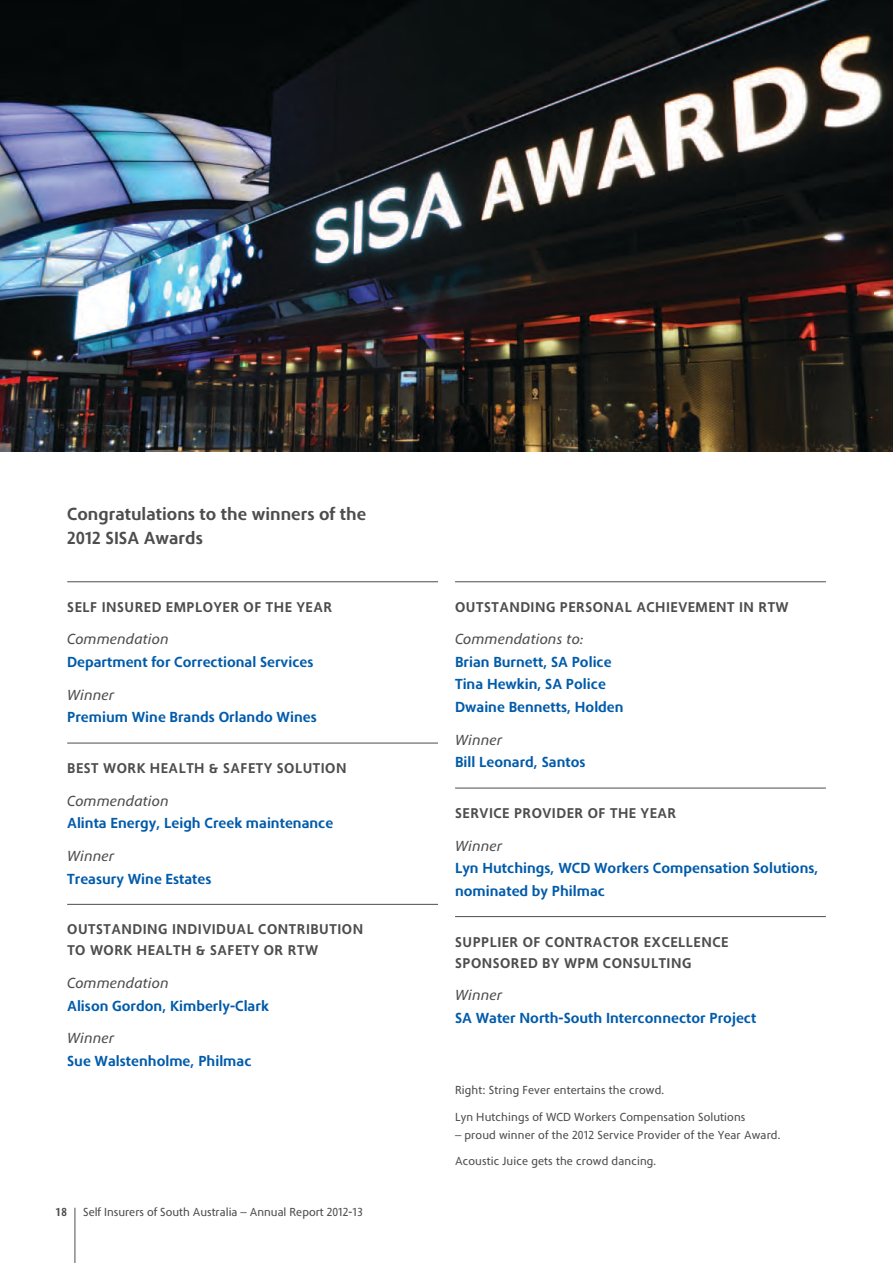
<style>
.page{position:relative;width:893px;height:1263px;background:#fff}
.page>*{position:absolute;margin:0;border:0;box-sizing:border-box;transform-origin:0 0}
.t1{font:700 18px/24px "Phoenica STD";color:#4d4d4f}
.t2{font:700 15px/22.5px "Phoenica STD";color:#005bab}
.t3{font:italic 15px "Phoenica STD";letter-spacing:.01em;color:#4d4d4f}
.t4{font:700 14.55px "Phoenica STD";letter-spacing:.035em;color:#4d4d4f}
.t5{font:12px "Phoenica STD";letter-spacing:.01em;color:#4d4d4f}
.t6{font:700 12px "Phoenica STD";color:#4d4d4f}
</style>
<div class="page">
<hr style="left:75px;top:1208px;width:1px;height:55px;background:#4d4d4f">
<img style="left:0;top:0;width:893px;height:451px">
<hr style="left:67px;top:581px;width:371px;height:1px;background:#4d4d4f">
<hr style="left:67px;top:743px;width:371px;height:1px;background:#4d4d4f">
<hr style="left:67px;top:904px;width:371px;height:1px;background:#4d4d4f">
<hr style="left:455px;top:581px;width:371px;height:1px;background:#4d4d4f">
<hr style="left:455px;top:788px;width:371px;height:1px;background:#4d4d4f">
<hr style="left:455px;top:916px;width:371px;height:1px;background:#4d4d4f">
<p class="t1" style="left:67px;top:502px;width:301px">Congratulations to the winners of the<br>2012 SISA Awards</p>
<p class="t4" style="left:67px;top:599px;width:16px">Self</p>
<p class="t4" style="left:102px;top:599px;width:26px">Insured</p>
<p class="t4" style="left:166px;top:599px;width:31px">Employer</p>
<p class="t4" style="left:244px;top:599px;width:32px">of the</p>
<p class="t4" style="left:296px;top:599px;width:19px">Year</p>
<p class="t3" style="left:67px;top:632px;width:103px">Commendation</p>
<p class="t2" style="left:67px;top:651px;width:248px">Department for Correctional Services</p>
<p class="t3" style="left:67px;top:687px;width:49px">Winner</p>
<p class="t2" style="left:67px;top:706px;width:251px">Premium Wine Brands Orlando Wines</p>
<p class="t4" style="left:67px;top:760px;width:17px">Best</p>
<p class="t4" style="left:103px;top:760px;width:25px">Work</p>
<p class="t4" style="left:150px;top:760px;width:21px">Health</p>
<p class="t4" style="left:209px;top:760px;width:31px">&amp; Safety</p>
<p class="t4" style="left:277px;top:760px;width:17px">Solutio</p>
<p class="t4" style="left:336px;top:760px;width:12px">n</p>
<p class="t3" style="left:67px;top:793px;width:103px">Commendation</p>
<p class="t2" style="left:67px;top:812px;width:268px">Alinta Energy, Leigh Creek maintenance</p>
<p class="t3" style="left:67px;top:848px;width:49px">Winner</p>
<p class="t2" style="left:67px;top:868px;width:146px">Treasury Wine Estates</p>
<p class="t4" style="left:67px;top:922px;width:21px">Outsta</p>
<p class="t4" style="left:122px;top:922px;width:76px">nding Individual</p>
<p class="t4" style="left:258px;top:922px;width:40px">Contributio</p>
<p class="t4" style="left:353px;top:922px;width:12px">n</p>
<p class="t4" style="left:67px;top:943px;width:47px">to Work</p>
<p class="t4" style="left:137px;top:943px;width:21px">Health</p>
<p class="t4" style="left:196px;top:943px;width:31px">&amp; Safety</p>
<p class="t4" style="left:264px;top:943px;width:56px">or RTW</p>
<p class="t3" style="left:67px;top:975px;width:103px">Commendation</p>
<p class="t2" style="left:67px;top:995px;width:203px">Alison Gordon, Kimberly-Clark</p>
<p class="t3" style="left:67px;top:1030px;width:49px">Winner</p>
<p class="t2" style="left:67px;top:1050px;width:186px">Sue Walstenholme, Philmac</p>
<p class="t6" style="left:56px;top:1206px;width:13px">18</p>
<p class="t5" style="left:83px;top:1206px;width:281px">Self Insurers of South Australia – Annual Report 2012-13</p>
<p class="t4" style="left:455px;top:599px;width:21px">Outsta</p>
<p class="t4" style="left:509px;top:599px;width:69px">nding Perso</p>
<p class="t4" style="left:604px;top:599px;width:52px">nal Achieve</p>
<p class="t4" style="left:695px;top:599px;width:95px">ment in RTW</p>
<p class="t3" style="left:455px;top:632px;width:130px">Commendations to:</p>
<p class="t2" style="left:455px;top:651px;width:170px">Brian Burnett, SA Police<br>Tina Hewkin, SA Police<br>Dwaine Bennetts, Holden</p>
<p class="t3" style="left:455px;top:732px;width:49px">Winner</p>
<p class="t2" style="left:455px;top:751px;width:132px">Bill Leonard, Santos</p>
<p class="t4" style="left:455px;top:805px;width:16px">Service</p>
<p class="t4" style="left:514px;top:805px;width:18px">Provider</p>
<p class="t4" style="left:588px;top:805px;width:32px">of the</p>
<p class="t4" style="left:641px;top:805px;width:19px">Year</p>
<p class="t3" style="left:455px;top:838px;width:49px">Winner</p>
<p class="t2" style="left:455px;top:857px;width:365px">Lyn Hutchings, WCD Workers Compensation Solutions, nominated by Philmac</p>
<p class="t4" style="left:455px;top:934px;width:17px">Supplier</p>
<p class="t4" style="left:523px;top:934px;width:63px">of Contractor</p>
<p class="t4" style="left:644px;top:934px;width:27px">Excelle</p>
<p class="t4" style="left:701px;top:934px;width:20px">nce</p>
<p class="t4" style="left:455px;top:955px;width:10px">spo</p>
<p class="t4" style="left:482px;top:955px;width:21px">nsored</p>
<p class="t4" style="left:542px;top:955px;width:100px">by WPM Consulti</p>
<p class="t4" style="left:671px;top:955px;width:21px">ng</p>
<p class="t3" style="left:455px;top:987px;width:49px">Winner</p>
<p class="t2" style="left:455px;top:1007px;width:303px">SA Water North-South Interconnector Project</p>
<p class="t5" style="left:455px;top:1084px;width:211px">Right: String Fever entertains the crowd.</p>
<p class="t5" style="left:455px;top:1110px;width:292px">Lyn Hutchings of WCD Workers Compensation Solutions</p>
<p class="t5" style="left:455px;top:1128px;width:327px">– proud winner of the 2012 Service Provider of the Year Award.</p>
<p class="t5" style="left:455px;top:1155px;width:203px">Acoustic Juice gets the crowd dancing.</p>
</div>
